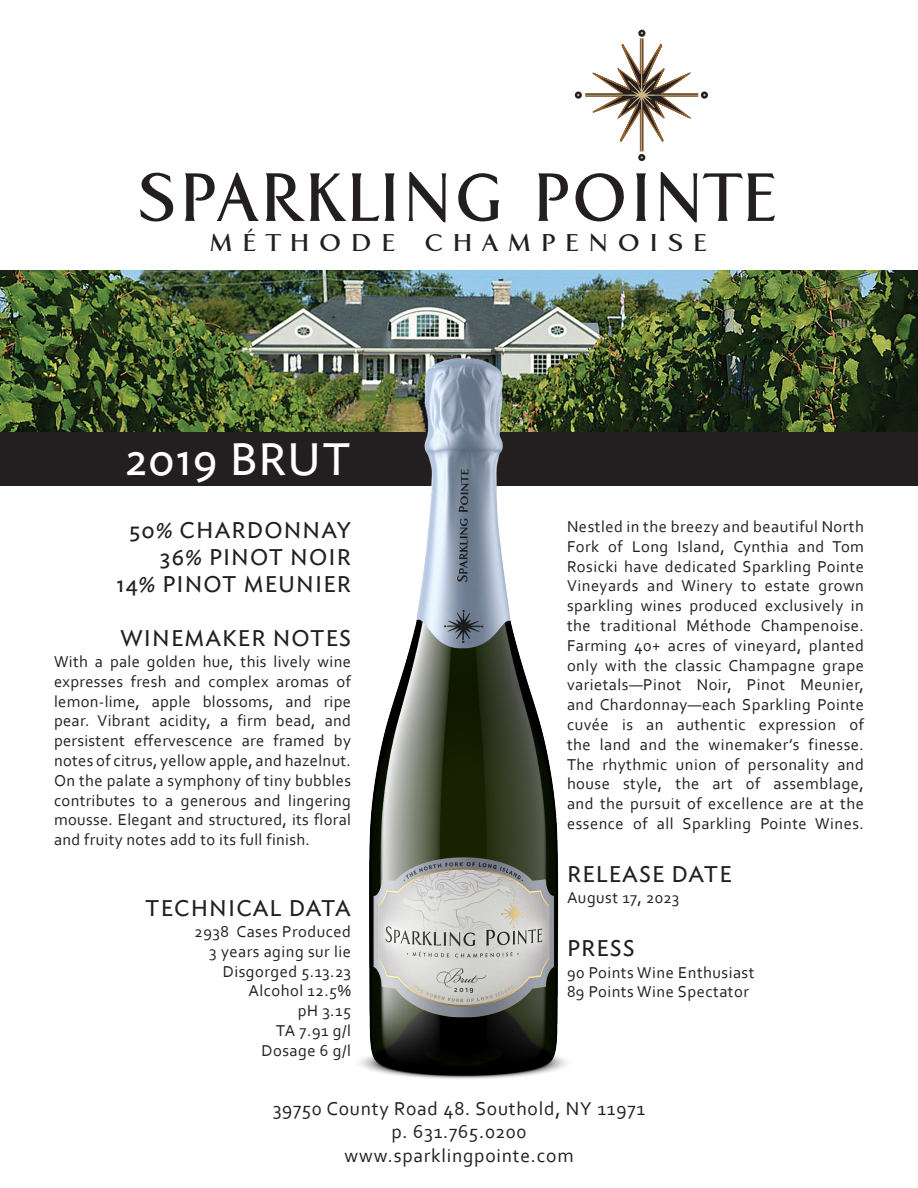
<style>
.page{position:relative;width:918px;height:1188px;background:#fff}
.page>*{position:absolute;margin:0;border:0;box-sizing:border-box;transform-origin:0 0}
.t1{font:700 88.35px "Aperto";letter-spacing:.065em;color:#231f20;scale:.92 1}
.Paragraph_Style_2{font:45px "Ideal Sans";letter-spacing:.02em;color:#fff}
.t2{font:700 31.5px "Aperto";letter-spacing:.335em;color:#231f20}
.Paragraph_Style_2-2{font:22.5px "Ideal Sans";letter-spacing:.05em;color:#231f20}
.t3{font:19.5px "Corbel";letter-spacing:.04em;color:#231f20}
.Paragraph_Style_2-3{font:16.5px/19.8px "Corbel";letter-spacing:.03em;color:#231f20;text-align:justify}
</style>
<div class="page">
<div style="left:0;top:432px;width:918px;height:54px;background:#231f20"></div>
<svg style="left:575px;top:30px;width:133px;height:131px"></svg>
<img style="left:0;top:270px;width:918px;height:162px">
<img style="left:339px;top:278px;width:249px;height:801px">
<p class="t1" style="left:141px;top:139px;width:694px">SPARKLING POINTE</p>
<p class="t2" style="left:211px;top:222px;width:498px">MÉTHODE CHAMPENOISE</p>
<p class="Paragraph_Style_2" style="left:125px;top:425px;width:227px">2019 BRUT</p>
<p class="Paragraph_Style_2-2" style="left:130px;top:513px;width:223px">50% CHARDONNAY</p>
<p class="Paragraph_Style_2-2" style="left:160px;top:540px;width:193px">36% PINOT NOIR</p>
<p class="Paragraph_Style_2-2" style="left:116px;top:567px;width:236px">14% PINOT MEUNIER</p>
<p class="Paragraph_Style_2-2" style="left:121px;top:621px;width:232px">WINEMAKER NOTES</p>
<p class="Paragraph_Style_2-3" style="left:54px;top:651px;width:299px">With a pale golden hue, this lively wine expresses fresh and complex aromas of lemon-lime, apple blossoms, and ripe pear. Vibrant acidity, a firm bead, and persistent effervescence are framed by notes of citrus, yellow apple, and hazelnut.<br>On the palate a symphony of tiny bubbles contributes to a generous and lingering mousse. Elegant and structured, its floral and fruity notes add to its full finish.</p>
<p class="Paragraph_Style_2-2" style="left:145px;top:891px;width:207px">TECHNICAL DATA</p>
<p class="Paragraph_Style_2-3" style="left:195px;top:921px;width:158px">2938 Cases Produced</p>
<p class="Paragraph_Style_2-3" style="left:209px;top:941px;width:143px">3 years aging sur lie</p>
<p class="Paragraph_Style_2-3" style="left:223px;top:961px;width:130px">Disgorged 5.13.23</p>
<p class="Paragraph_Style_2-3" style="left:249px;top:981px;width:104px">Alcohol 12.5%</p>
<p class="Paragraph_Style_2-3" style="left:298px;top:1000px;width:55px">pH 3.15</p>
<p class="Paragraph_Style_2-3" style="left:276px;top:1020px;width:76px">TA 7.91 g/l</p>
<p class="Paragraph_Style_2-3" style="left:262px;top:1040px;width:91px">Dosage 6 g/l</p>
<p class="Paragraph_Style_2-3" style="left:567px;top:516px;width:299px">Nestled in the breezy and beautiful North Fork of Long Island, Cynthia and Tom Rosicki have dedicated Sparkling Pointe Vineyards and Winery to estate grown sparkling wines produced exclusively in the traditional Méthode Champenoise.<br>Farming 40+ acres of vineyard, planted only with the classic Champagne grape varietals—Pinot Noir, Pinot Meunier, and Chardonnay—each Sparkling Pointe cuvée is an authentic expression of the land and the winemaker’s finesse.<br>The rhythmic union of personality and house style, the art of assemblage, and the pursuit of excellence are at the essence of all Sparkling Pointe Wines.</p>
<p class="Paragraph_Style_2-2" style="left:567px;top:857px;width:166px">RELEASE DATE</p>
<p class="Paragraph_Style_2-3" style="left:567px;top:887px;width:114px">August 17, 2023</p>
<p class="Paragraph_Style_2-2" style="left:567px;top:931px;width:69px">PRESS</p>
<p class="Paragraph_Style_2-3" style="left:567px;top:962px;width:189px">90 Points Wine Enthusiast</p>
<p class="Paragraph_Style_2-3" style="left:567px;top:982px;width:183px">89 Points Wine Spectator</p>
<p class="t3" style="left:273px;top:1096px;width:374px">39750 County Road 48. Southold, NY 11971</p>
<p class="t3" style="left:391px;top:1120px;width:137px">p. 631.765.0200</p>
<p class="t3" style="left:344px;top:1143px;width:231px">www.sparklingpointe.com</p>
</div>
